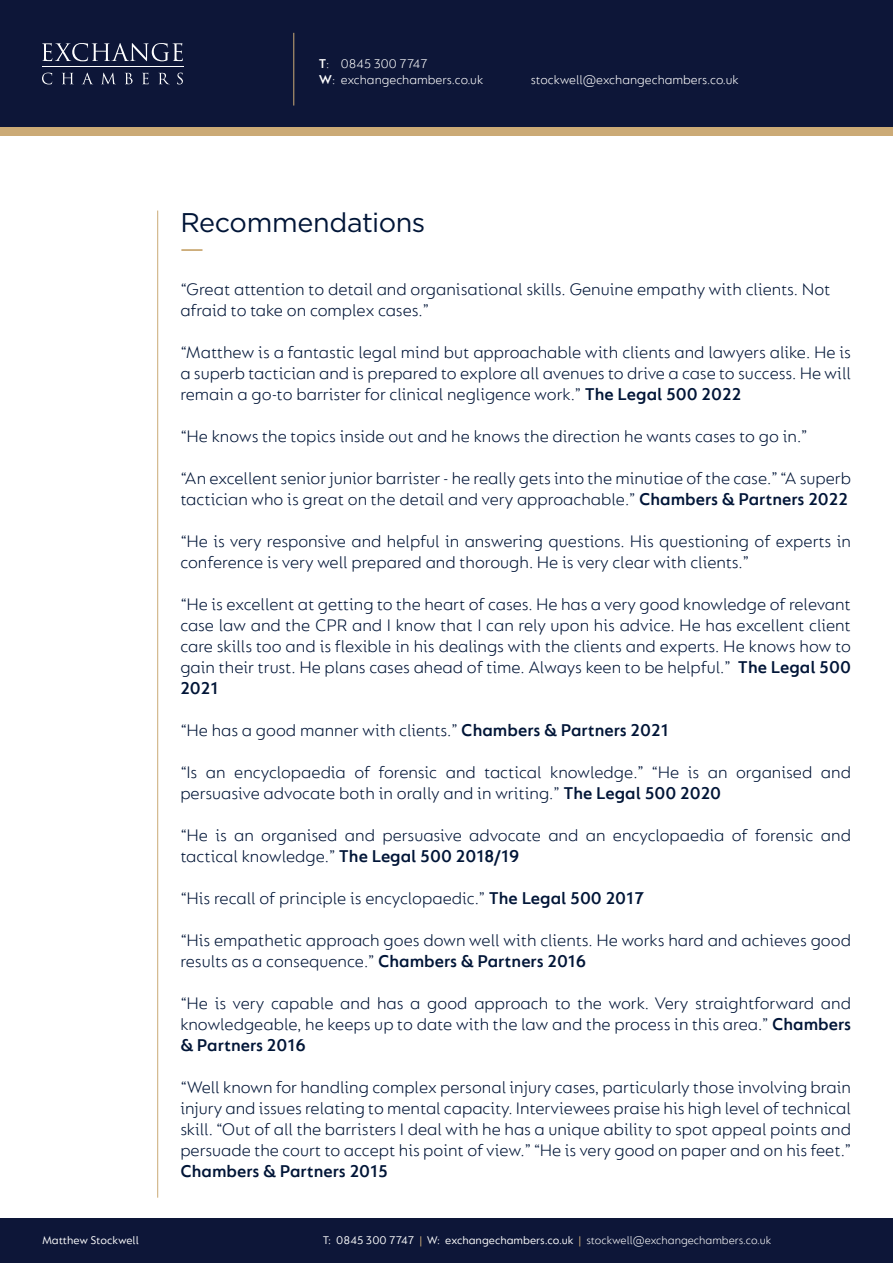
<style>
.page{position:relative;width:893px;height:1263px;background:#fff}
.page>*{position:absolute;margin:0;border:0;box-sizing:border-box;transform-origin:0 0}
.t1{font:27px "Gotham";letter-spacing:-.015em;color:#001537}
.t2{font:300 18px/21px "FS Lucas";color:#001537}
.t3{font:300 13.5px/16.2px "FS Lucas";color:#fff}
.t4{font:12px "FS Lucas";color:#fff}
.s1{font-weight:600}
.s2{color:#cbaa76}
.s3{font-weight:300}
</style>
<div class="page">
<div style="left:0;top:64px;width:893px;height:72px;background:#cbaa76"></div>
<div style="left:0;top:0;width:893px;height:127px;background:#0d1638"></div>
<div style="left:0;top:1219px;width:893px;height:44px;background:#0d1638"></div>
<hr style="left:42px;top:67px;width:142px;height:1px;background:#fff">
<svg style="left:42px;top:43px;width:141px;height:18px"></svg>
<svg style="left:42px;top:73px;width:10px;height:11px"></svg>
<svg style="left:62px;top:73px;width:11px;height:11px"></svg>
<svg style="left:82px;top:73px;width:11px;height:11px"></svg>
<svg style="left:102px;top:73px;width:13px;height:11px"></svg>
<svg style="left:125px;top:73px;width:8px;height:11px"></svg>
<svg style="left:142px;top:73px;width:7px;height:11px"></svg>
<svg style="left:159px;top:73px;width:10px;height:11px"></svg>
<svg style="left:177px;top:73px;width:6px;height:11px"></svg>
<hr style="left:293px;top:33px;width:1px;height:73px;background:#cbaa76">
<hr style="left:157px;top:211px;width:1px;height:987px;background:#cbaa76">
<hr style="left:181px;top:249px;width:21px;height:2px;background:#cbaa76">
<p class="t3" style="left:319px;top:55px;width:166px"><span class="s1">T</span>: 0845 300 7747<br><span class="s1">W</span>: exchangechambers.co.uk</p>
<p class="t3" style="left:531px;top:71px;width:209px">stockwell@exchangechambers.co.uk</p>
<p class="t4" style="left:42px;top:1233px;width:98px">Matthew Stockwell</p>
<p class="t1" style="left:180px;top:205px;width:247px">Recommendations</p>
<p class="t2" style="left:180px;top:278px;width:652px">“Great attention to detail and organisational skills. Genuine empathy with clients. Not afraid to take on complex cases.”</p>
<p class="t2" style="left:180px;top:341px;width:672px;text-align:justify">“Matthew is a fantastic legal mind but approachable with clients and lawyers alike. He is a superb tactician and is prepared to explore all avenues to drive a case to success. He will remain a go-to barrister for clinical negligence work.” <span class="s1">The Legal 500 2022</span></p>
<p class="t2" style="left:180px;top:425px;width:629px">“He knows the topics inside out and he knows the direction he wants cases to go in.”</p>
<p class="t2" style="left:180px;top:467px;width:672px">“An excellent senior junior barrister - he really gets into the minutiae of the case.” “A superb tactician who is great on the detail and very approachable.” <span class="s1">Chambers &amp; Partners 2022</span></p>
<p class="t2" style="left:180px;top:530px;width:672px">“He is very responsive and helpful in answering questions. His questioning of experts in conference is very well prepared and thorough. He is very clear with clients.”</p>
<p class="t2" style="left:180px;top:593px;width:672px;text-align:justify">“He is excellent at getting to the heart of cases. He has a very good knowledge of relevant case law and the CPR and I know that I can rely upon his advice. He has excellent client care skills too and is flexible in his dealings with the clients and experts. He knows how to gain their trust. He plans cases ahead of time. Always keen to be helpful.” <span class="s1">The Legal 500<br>2021</span></p>
<p class="t2" style="left:180px;top:719px;width:490px">“He has a good manner with clients.” <span class="s1">Chambers &amp; Partners 2021</span></p>
<p class="t2" style="left:180px;top:761px;width:672px">“Is an encyclopaedia of forensic and tactical knowledge.” “He is an organised and persuasive advocate both in orally and in writing.” <span class="s1">The Legal 500 2020</span></p>
<p class="t2" style="left:180px;top:824px;width:672px">“He is an organised and persuasive advocate and an encyclopaedia of forensic and tactical knowledge.” <span class="s1">The Legal 500 2018/19</span></p>
<p class="t2" style="left:180px;top:887px;width:466px">“His recall of principle is encyclopaedic.” <span class="s1">The Legal 500 2017</span></p>
<p class="t2" style="left:180px;top:929px;width:672px">“His empathetic approach goes down well with clients. He works hard and achieves good results as a consequence.” <span class="s1">Chambers &amp; Partners 2016</span></p>
<p class="t2" style="left:180px;top:992px;width:672px;text-align:justify">“He is very capable and has a good approach to the work. Very straightforward and knowledgeable, he keeps up to date with the law and the process in this area.” <span class="s1">Chambers &amp; Partners 2016</span></p>
<p class="t2" style="left:180px;top:1076px;width:673px;text-align:justify">“Well known for handling complex personal injury cases, particularly those involving brain injury and issues relating to mental capacity. Interviewees praise his high level of technical skill. “Out of all the barristers I deal with he has a unique ability to spot appeal points and persuade the court to accept his point of view.” “He is very good on paper and on his feet.” <span class="s1">Chambers &amp; Partners 2015</span></p>
<p class="t4" style="left:323px;top:1233px;width:450px">T: 0845 300 7747 <span class="s2">|</span> W: exchangechambers.co.uk <span class="s2">|</span> <span class="s3">stockwell@exchangechambers.co.uk</span></p>
</div>
